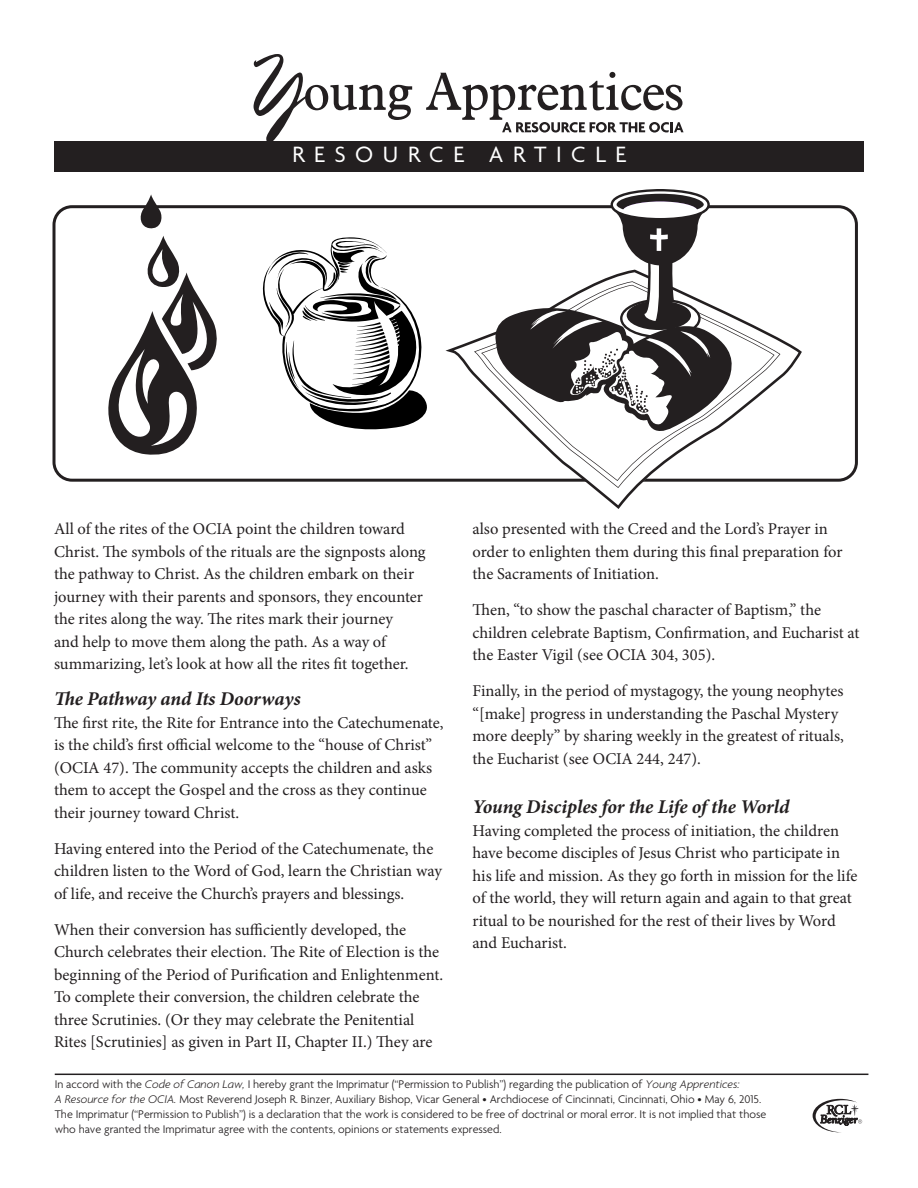
<style>
.page{position:relative;width:918px;height:1188px;background:#fff}
.page>*{position:absolute;margin:0;border:0;box-sizing:border-box;transform-origin:0 0}
.resource_subtitle{font:24px "Agenda";letter-spacing:.4em;color:#fff}
.subhead_titles_questions{font:italic 700 19.5px "Minion Pro";letter-spacing:-.005em;color:#231f20}
.Body_copy{font:16.5px/22.5px "Minion Pro";color:#231f20}
.Bottom_rule{font:300 12px/15px "Agenda";color:#231f20}
.s1{font-style:italic}
</style>
<div class="page">
<div style="left:52px;top:205px;width:806px;height:277px;border:3px solid #231f20;border-radius:18px"></div>
<svg style="left:254px;top:54px;width:158px;height:87px"></svg>
<div style="left:54px;top:141px;width:810px;height:31px;background:#231f20"></div>
<svg style="left:426px;top:72px;width:258px;height:61px"></svg>
<svg style="left:262px;top:237px;width:165px;height:193px"></svg>
<svg style="left:138px;top:194px;width:25px;height:35px"></svg>
<svg style="left:108px;top:236px;width:109px;height:219px"></svg>
<svg style="left:446px;top:338px;width:356px;height:171px"></svg>
<svg style="left:474px;top:316px;width:306px;height:172px"></svg>
<svg style="left:492px;top:189px;width:244px;height:244px"></svg>
<svg style="left:813px;top:1099px;width:49px;height:33px"></svg>
<hr style="left:55px;top:1074px;width:813px;height:1px;background:#231f20">
<p class="resource_subtitle" style="left:292px;top:142px;width:336px">RESOURCE ARTICLE</p>
<p class="Body_copy" style="left:54px;top:518px;width:373px">All of the rites of the OCIA point the children toward Christ. The symbols of the rituals are the signposts along the pathway to Christ. As the children embark on their journey with their parents and sponsors, they encounter the rites along the way. The rites mark their journey<br>and help to move them along the path. As a way of summarizing, let’s look at how all the rites fit together.</p>
<p class="subhead_titles_questions" style="left:54px;top:685px;width:248px">The Pathway and Its Doorways</p>
<p class="Body_copy" style="left:54px;top:711px;width:391px">The first rite, the Rite for Entrance into the Catechumenate, is the child’s first official welcome to the “house of Christ” (OCIA 47). The community accepts the children and asks them to accept the Gospel and the cross as they continue their journey toward Christ.</p>
<p class="Body_copy" style="left:54px;top:837px;width:389px">Having entered into the Period of the Catechumenate, the children listen to the Word of God, learn the Christian way of life, and receive the Church’s prayers and blessings.</p>
<p class="Body_copy" style="left:54px;top:918px;width:391px">When their conversion has sufficiently developed, the Church celebrates their election. The Rite of Election is the beginning of the Period of Purification and Enlightenment.<br>To complete their conversion, the children celebrate the three Scrutinies. (Or they may celebrate the Penitential Rites [Scrutinies] as given in Part II, Chapter II.) They are</p>
<p class="Body_copy" style="left:472px;top:518px;width:372px">also presented with the Creed and the Lord’s Prayer in order to enlighten them during this final preparation for the Sacraments of Initiation.</p>
<p class="Body_copy" style="left:472px;top:599px;width:389px">Then, “to show the paschal character of Baptism,” the children celebrate Baptism, Confirmation, and Eucharist at the Easter Vigil (see OCIA 304, 305).</p>
<p class="Body_copy" style="left:472px;top:680px;width:373px">Finally, in the period of mystagogy, the young neophytes “[make] progress in understanding the Paschal Mystery more deeply” by sharing weekly in the greatest of rituals, the Eucharist (see OCIA 244, 247).</p>
<p class="subhead_titles_questions" style="left:472px;top:793px;width:319px">Young Disciples for the Life of the World</p>
<p class="Body_copy" style="left:472px;top:819px;width:386px">Having completed the process of initiation, the children have become disciples of Jesus Christ who participate in his life and mission. As they go forth in mission for the life of the world, they will return again and again to that great ritual to be nourished for the rest of their lives by Word and Eucharist.</p>
<p class="Bottom_rule" style="left:55px;top:1077px;width:713px">In accord with the <span class="s1">Code of Canon Law,</span> I hereby grant the Imprimatur (“Permission to Publish”) regarding the publication of <span class="s1">Young Apprentices:<br>A Resource for the OCIA.</span> Most Reverend Joseph R. Binzer, Auxiliary Bishop, Vicar General • Archdiocese of Cincinnati, Cincinnati, Ohio • May 6, 2015.<br>The Imprimatur (“Permission to Publish”) is a declaration that the work is considered to be free of doctrinal or moral error. It is not implied that those who have granted the Imprimatur agree with the contents, opinions or statements expressed.</p>
</div>
